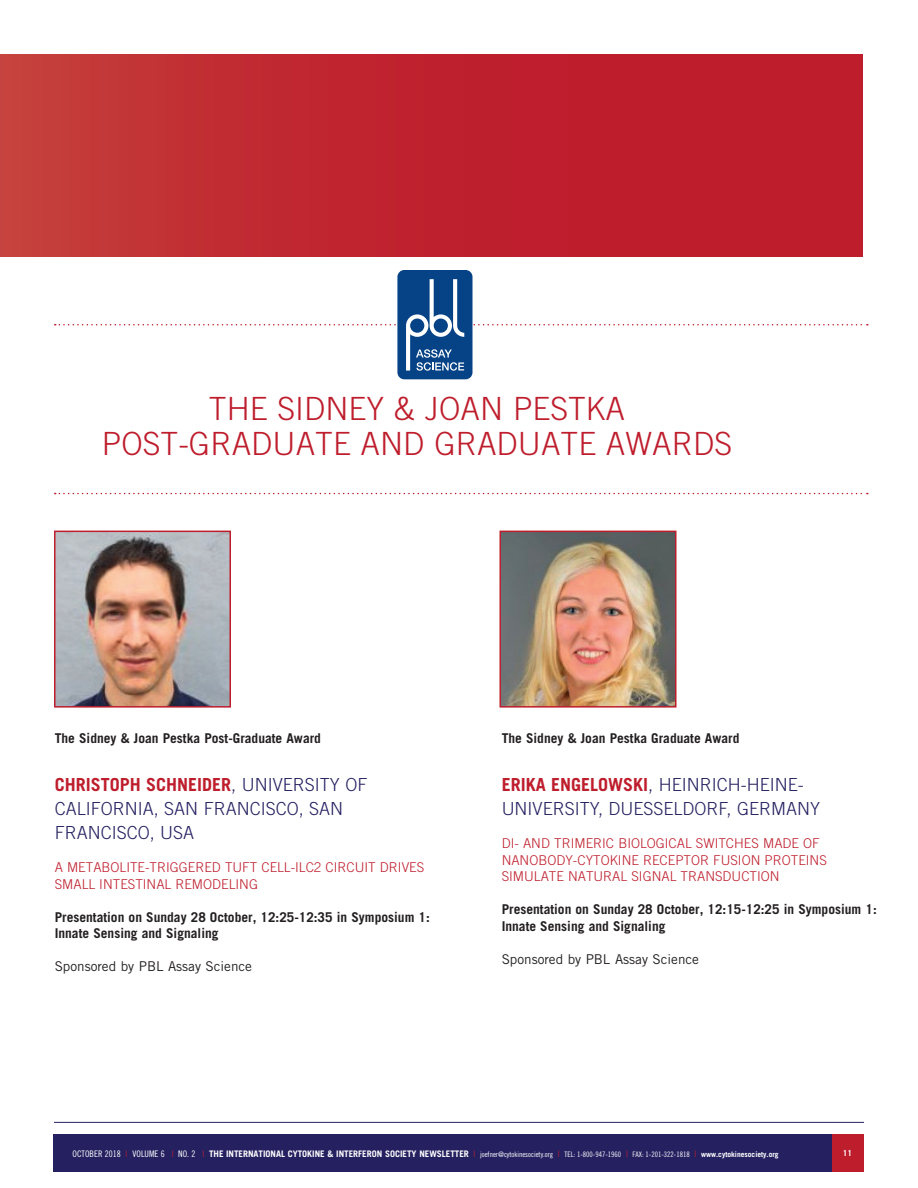
<style>
.page{position:relative;width:918px;height:1188px;background:#fff}
.page>*{position:absolute;margin:0;border:0;box-sizing:border-box;transform-origin:0 0}
.t1{font:300 31.95px/35.5px "Trade Gothic";color:#be1d2c;text-align:center}
.t2{font:300 18px/24px "Trade Gothic";color:#252161}
.t3{font:700 13.5px/16.5px "Trade Gothic";color:#231f20}
.t4{font:300 13.5px/16.5px "Trade Gothic";color:#be1d2c}
.t5{font:13.5px "Trade Gothic";color:#231f20}
.t6{font:700 8.4px "Trade Gothic";color:#fff}
.t7{font:7.5px "Trade Gothic Cond Eighteen";color:#fff}
.s1{font-weight:700;color:#be1d2c}
.s2{font-size:9px}
.s3{font-family:"Trade Gothic";font-weight:300;font-size:9px;color:#be1d2c}
.s4{font-family:"Trade Gothic";font-weight:700;font-size:9px}
.s5{font-family:"Trade Gothic";font-weight:700}
</style>
<div class="page">
<div style="left:54px;top:1134px;width:810px;height:38px;background:#252161"></div>
<div style="left:832px;top:1134px;width:32px;height:38px;background:#be1d2c"></div>
<hr style="left:54px;top:1122px;width:810px;height:1px;background:#252161">
<svg style="left:55px;top:493px;width:813px;height:1px"></svg>
<div style="left:0;top:54px;width:862px;height:203px;background:linear-gradient(to right,#c33838,#bc1528)"></div>
<img style="left:57px;top:534px;width:171px;height:171px">
<div style="left:54px;top:531px;width:177px;height:177px;border:2px solid #be1d2c"></div>
<img style="left:503px;top:534px;width:170px;height:171px">
<div style="left:500px;top:531px;width:176px;height:177px;border:2px solid #be1d2c"></div>
<svg style="left:55px;top:270px;width:813px;height:109px"></svg>
<h1 class="t1" style="left:102px;top:390px;width:632px">THE SIDNEY &amp; JOAN PESTKA<br>POST-GRADUATE AND GRADUATE AWARDS</h1>
<p class="t3" style="left:55px;top:730px;width:268px">The Sidney &amp; Joan Pestka Post-Graduate Award</p>
<h2 class="t2" style="left:55px;top:773px;width:314px"><span class="s1">CHRISTOPH SCHNEIDER</span>, UNIVERSITY OF<br>CALIFORNIA, SAN FRANCISCO, SAN<br>FRANCISCO, USA</h2>
<p class="t4" style="left:55px;top:859px;width:371px">A METABOLITE-TRIGGERED TUFT CELL-ILC2 CIRCUIT DRIVES<br>SMALL INTESTINAL REMODELING</p>
<p class="t3" style="left:55px;top:909px;width:377px">Presentation on Sunday 28 October, 12:25-12:35 in Symposium 1:<br>Innate Sensing and Signaling</p>
<p class="t5" style="left:55px;top:959px;width:199px">Sponsored by PBL Assay Science</p>
<p class="t3" style="left:502px;top:730px;width:239px">The Sidney &amp; Joan Pestka Graduate Award</p>
<h2 class="t2" style="left:502px;top:773px;width:320px"><span class="s1">ERIKA ENGELOWSKI</span>, HEINRICH-HEINE-<br>UNIVERSITY, DUESSELDORF, GERMANY</h2>
<p class="t4" style="left:502px;top:835px;width:327px">DI- AND TRIMERIC BIOLOGICAL SWITCHES MADE OF<br>NANOBODY-CYTOKINE RECEPTOR FUSION PROTEINS<br>SIMULATE NATURAL SIGNAL TRANSDUCTION</p>
<p class="t3" style="left:502px;top:901px;width:377px">Presentation on Sunday 28 October, 12:15-12:25 in Symposium 1:<br>Innate Sensing and Signaling</p>
<p class="t5" style="left:502px;top:951px;width:199px">Sponsored by PBL Assay Science</p>
<p class="t7" style="left:73px;top:1150px;width:708px"><span class="s2">OCTOBER 2018</span> <span class="s3">I</span> <span class="s2">VOLUME 6</span> <span class="s3">I</span> <span class="s2">NO. 2</span> <span class="s3">I</span> <span class="s4">THE INTERNATIONAL CYTOKINE &amp; INTERFERON SOCIETY NEWSLETTER</span> <span class="s3">I</span> joefner@cytokinesociety.org <span class="s3">I</span> TEL: 1-800-947-1960 <span class="s3">I</span> FAX: 1-201-322-1818 <span class="s3">I</span> <span class="s5">www.cytokinesociety.org</span></p>
<p class="t6" style="left:843px;top:1147px;width:11px">11</p>
</div>
